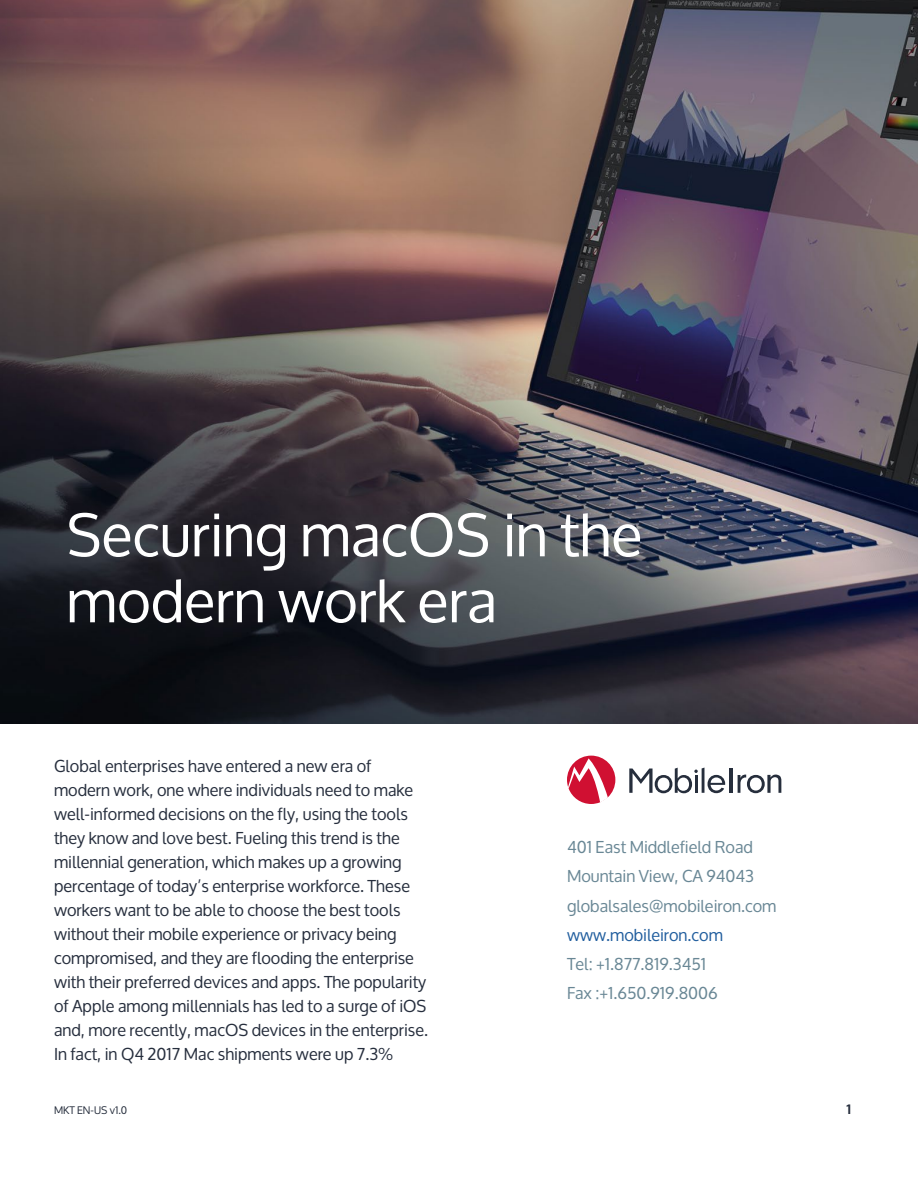
<style>
.page{position:relative;width:918px;height:1188px;background:#fff}
.page>*{position:absolute;margin:0;border:0;box-sizing:border-box;transform-origin:0 0}
.t1{font:58.5px/66px "Oxygen";color:#fff}
.t2{font:16.5px/24px "Oxygen";color:#262e3d}
.t3{font:16.5px/29.2px "Oxygen";color:#698795}
.t4{font:16.5px "Oxygen";color:#215e9e}
.t5{font:700 13.5px "Oxygen";color:#262e3d}
.t6{font:10.5px "Oxygen";color:#262e3d}
</style>
<div class="page">
<img style="left:0;top:0;width:918px;height:723px">
<hr style="left:730px;top:769px;width:3px;height:24px;background:#262e3c">
<svg style="left:738px;top:775px;width:43px;height:18px"></svg>
<svg style="left:629px;top:768px;width:96px;height:25px"></svg>
<svg style="left:567px;top:756px;width:48px;height:48px"></svg>
<h1 class="t1" style="left:67px;top:503px;width:577px">Securing macOS in the modern work era</h1>
<p class="t2" style="left:54px;top:754px;width:376px">Global enterprises have entered a new era of modern work, one where individuals need to make well-informed decisions on the fly, using the tools they know and love best. Fueling this trend is the millennial generation, which makes up a growing percentage of today’s enterprise workforce. These workers want to be able to choose the best tools without their mobile experience or privacy being compromised, and they are flooding the enterprise with their preferred devices and apps. The popularity of Apple among millennials has led to a surge of iOS and, more recently, macOS devices in the enterprise.<br>In fact, in Q4 2017 Mac shipments were up 7.3%</p>
<p class="t6" style="left:54px;top:1104px;width:75px">MKT EN-US v1.0</p>
<p class="t3" style="left:567px;top:833px;width:211px">401 East Middlefield Road<br>Mountain View, CA 94043 globalsales@mobileiron.com</p>
<p class="t4" style="left:567px;top:926px;width:158px">www.mobileiron.com</p>
<p class="t3" style="left:567px;top:950px;width:152px">Tel: +1.877.819.3451<br>Fax :+1.650.919.8006</p>
<p class="t5" style="left:847px;top:1101px;width:6px">1</p>
</div>
